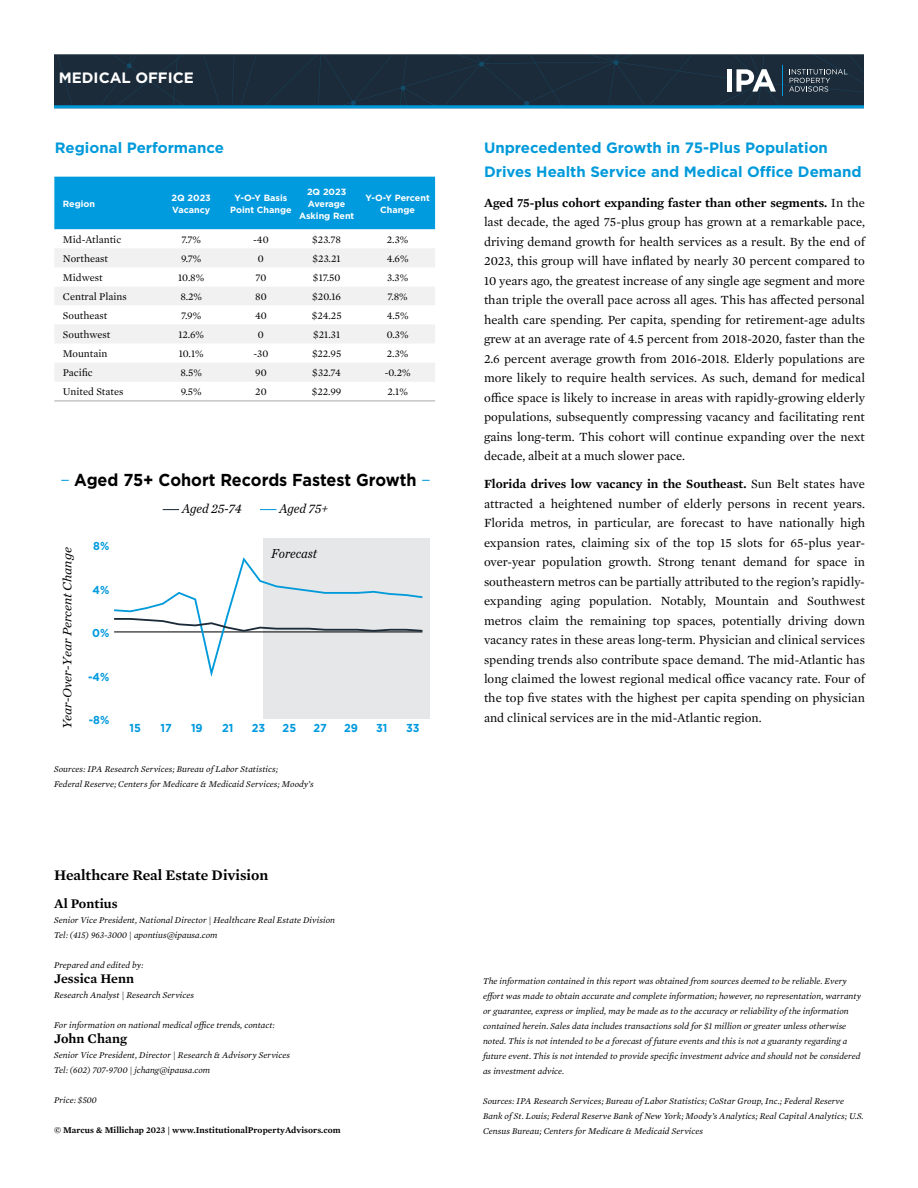
<style>
.page{position:relative;width:918px;height:1188px;background:#fff}
.page>*{position:absolute;margin:0;border:0;box-sizing:border-box;transform-origin:0 0}
.t1{font:700 17.25px "Gotham";color:#000;scale:.94 1}
.t2{font:700 15px/24px "Gotham";color:#009ada}
.t3{font:600 15px "Mercury Text G1";color:#000}
.t4{font:700 15px "Gotham";color:#fff}
.t5{font:600 13.5px "Mercury Text G1";letter-spacing:.005em;color:#000}
.t6{font:italic 13.5px "Chronicle Text G1";color:#000;scale:.94 1}
.t7{font:12.75px/19.5px "Mercury Text G1";color:#000;text-align:justify}
.t8{font:italic 12.6px "Chronicle Text G1";color:#000;scale:1.07 1}
.t9{font:700 11.55px "Gotham";color:#009ade;scale:.94 1}
.t10{font:10.5px "Mercury Text G1";color:#000}
.t11{font:italic 9px/15px "Mercury Text G1";letter-spacing:.005em;color:#000}
.t12{font:700 9px/12px "Gotham";color:#fff;text-align:center}
.t13{font:600 9px "Mercury Text G1";letter-spacing:.005em;color:#000}
.s1{font-weight:600}
</style>
<div class="page">
<div style="left:54px;top:177px;width:381px;height:52px;background:#009ade"></div>
<svg style="left:55px;top:249px;width:380px;height:133px;fill:#f1f1f2"></svg>
<hr style="left:54px;top:401px;width:100px;height:1px;background:#a7a9ac">
<hr style="left:154px;top:401px;width:75px;height:1px;background:#a7a9ac">
<hr style="left:229px;top:401px;width:64px;height:1px;background:#a7a9ac">
<hr style="left:293px;top:401px;width:67px;height:1px;background:#a7a9ac">
<hr style="left:360px;top:401px;width:75px;height:1px;background:#a7a9ac">
<div style="left:263px;top:538px;width:167px;height:181px;background:#e6e7e8"></div>
<svg style="left:114px;top:557px;width:309px;height:120px"></svg>
<svg style="left:163px;top:509px;width:16px;height:1px"></svg>
<svg style="left:260px;top:509px;width:17px;height:1px"></svg>
<svg style="left:54px;top:54px;width:810px;height:51px"></svg>
<hr style="left:783px;top:65px;width:1px;height:31px;background:#009ade">
<hr style="left:54px;top:105px;width:810px;height:3px;background:#009ada">
<p class="t4" style="left:59px;top:68px;width:137px">MEDICAL OFFICE</p>
<p class="t2" style="left:55px;top:136px;width:170px">Regional Performance</p>
<p class="t12" style="left:63px;top:197px;width:34px">Region</p>
<p class="t12" style="left:172px;top:191px;width:41px;text-align:left">2Q 2023<br>Vacancy</p>
<p class="t12" style="left:230px;top:191px;width:63px">Y-O-Y Basis<br>Point Change</p>
<p class="t12" style="left:299px;top:185px;width:57px">2Q 2023<br>Average<br>Asking Rent</p>
<p class="t12" style="left:366px;top:191px;width:66px">Y-O-Y Percent<br>Change</p>
<p class="t10" style="left:63px;top:232px;width:60px">Mid-Atlantic</p>
<p class="t10" style="left:181px;top:232px;width:21px">7.7%</p>
<p class="t10" style="left:253px;top:232px;width:17px">-40</p>
<p class="t10" style="left:312px;top:232px;width:30px">$23.78</p>
<p class="t10" style="left:387px;top:232px;width:23px">2.3%</p>
<p class="t10" style="left:63px;top:251px;width:47px">Northeast</p>
<p class="t10" style="left:181px;top:251px;width:22px">9.7%</p>
<p class="t10" style="left:258px;top:251px;width:8px">0</p>
<p class="t10" style="left:313px;top:251px;width:30px">$23.21</p>
<p class="t10" style="left:387px;top:251px;width:23px">4.6%</p>
<p class="t10" style="left:63px;top:270px;width:41px">Midwest</p>
<p class="t10" style="left:178px;top:270px;width:28px">10.8%</p>
<p class="t10" style="left:255px;top:270px;width:13px">70</p>
<p class="t10" style="left:313px;top:270px;width:29px">$17.50</p>
<p class="t10" style="left:387px;top:270px;width:22px">3.3%</p>
<p class="t10" style="left:63px;top:289px;width:65px">Central Plains</p>
<p class="t10" style="left:180px;top:289px;width:23px">8.2%</p>
<p class="t10" style="left:255px;top:289px;width:13px">80</p>
<p class="t10" style="left:312px;top:289px;width:30px">$20.16</p>
<p class="t10" style="left:388px;top:289px;width:22px">7.8%</p>
<p class="t10" style="left:63px;top:308px;width:46px">Southeast</p>
<p class="t10" style="left:181px;top:308px;width:22px">7.9%</p>
<p class="t10" style="left:255px;top:308px;width:13px">40</p>
<p class="t10" style="left:312px;top:308px;width:31px">$24.25</p>
<p class="t10" style="left:387px;top:308px;width:23px">4.5%</p>
<p class="t10" style="left:63px;top:327px;width:49px">Southwest</p>
<p class="t10" style="left:178px;top:327px;width:27px">12.6%</p>
<p class="t10" style="left:258px;top:327px;width:8px">0</p>
<p class="t10" style="left:313px;top:327px;width:29px">$21.31</p>
<p class="t10" style="left:387px;top:327px;width:23px">0.3%</p>
<p class="t10" style="left:63px;top:346px;width:46px">Mountain</p>
<p class="t10" style="left:179px;top:346px;width:26px">10.1%</p>
<p class="t10" style="left:254px;top:346px;width:16px">-30</p>
<p class="t10" style="left:312px;top:346px;width:31px">$22.95</p>
<p class="t10" style="left:387px;top:346px;width:23px">2.3%</p>
<p class="t10" style="left:63px;top:365px;width:31px">Pacific</p>
<p class="t10" style="left:181px;top:365px;width:23px">8.5%</p>
<p class="t10" style="left:255px;top:365px;width:13px">90</p>
<p class="t10" style="left:312px;top:365px;width:30px">$32.74</p>
<p class="t10" style="left:385px;top:365px;width:27px">-0.2%</p>
<p class="t10" style="left:63px;top:384px;width:62px">United States</p>
<p class="t10" style="left:181px;top:384px;width:22px">9.5%</p>
<p class="t10" style="left:255px;top:384px;width:13px">20</p>
<p class="t10" style="left:312px;top:384px;width:31px">$22.99</p>
<p class="t10" style="left:388px;top:384px;width:22px">2.1%</p>
<h1 class="t1" style="left:74px;top:468px;width:366px">Aged 75+ Cohort Records Fastest Growth</h1>
<p class="t8" style="left:58px;top:729px;width:171px;rotate:-90deg">Year-Over-Year Percent Change</p>
<p class="t9" style="left:93px;top:539px;width:19px">8%</p>
<p class="t9" style="left:93px;top:582px;width:19px">4%</p>
<p class="t9" style="left:92px;top:625px;width:20px">0%</p>
<p class="t9" style="left:88px;top:669px;width:24px">-4%</p>
<p class="t9" style="left:89px;top:712px;width:23px">-8%</p>
<p class="t6" style="left:182px;top:498px;width:65px">Aged 25-74</p>
<p class="t6" style="left:279px;top:498px;width:54px">Aged 75+</p>
<p class="t6" style="left:271px;top:543px;width:51px">Forecast</p>
<p class="t9" style="left:130px;top:720px;width:14px">15</p>
<p class="t9" style="left:160px;top:720px;width:13px">17</p>
<p class="t9" style="left:191px;top:720px;width:14px">19</p>
<p class="t9" style="left:222px;top:720px;width:14px">21</p>
<p class="t9" style="left:252px;top:720px;width:16px">23</p>
<p class="t9" style="left:283px;top:720px;width:16px">25</p>
<p class="t9" style="left:314px;top:720px;width:16px">27</p>
<p class="t9" style="left:344px;top:720px;width:16px">29</p>
<p class="t9" style="left:376px;top:720px;width:14px">31</p>
<p class="t9" style="left:406px;top:720px;width:16px">33</p>
<p class="t11" style="left:54px;top:761px;width:261px">Sources: IPA Research Services; Bureau of Labor Statistics;<br>Federal Reserve; Centers for Medicare &amp; Medicaid Services; Moody’s</p>
<p class="t3" style="left:54px;top:864px;width:216px">Healthcare Real Estate Division</p>
<p class="t5" style="left:54px;top:894px;width:65px">Al Pontius</p>
<p class="t11" style="left:54px;top:912px;width:283px">Senior Vice President, National Director | Healthcare Real Estate Division<br>Tel: (415) 963-3000 | apontius@ipausa.com</p>
<p class="t11" style="left:54px;top:957px;width:91px">Prepared and edited by:</p>
<p class="t5" style="left:54px;top:969px;width:82px">Jessica Henn</p>
<p class="t11" style="left:54px;top:987px;width:142px">Research Analyst | Research Services</p>
<p class="t11" style="left:54px;top:1017px;width:222px">For information on national medical office trends, contact:</p>
<p class="t5" style="left:54px;top:1029px;width:75px">John Chang</p>
<p class="t11" style="left:54px;top:1047px;width:238px">Senior Vice President, Director | Research &amp; Advisory Services<br>Tel: (602) 707-9700 | jchang@ipausa.com</p>
<p class="t11" style="left:54px;top:1092px;width:44px">Price: $500</p>
<p class="t13" style="left:54px;top:1124px;width:288px">© Marcus &amp; Millichap 2023 | www.InstitutionalPropertyAdvisors.com</p>
<p class="t2" style="left:484px;top:136px;width:379px">Unprecedented Growth in 75-Plus Population<br>Drives Health Service and Medical Office Demand</p>
<p class="t7" style="left:484px;top:192px;width:383px"><span class="s1">Aged 75-plus cohort expanding faster than other segments.</span> In the last decade, the aged 75-plus group has grown at a remarkable pace, driving demand growth for health services as a result. By the end of 2023, this group will have inflated by nearly 30 percent compared to 10 years ago, the greatest increase of any single age segment and more than triple the overall pace across all ages. This has affected personal health care spending. Per capita, spending for retirement-age adults grew at an average rate of 4.5 percent from 2018-2020, faster than the 2.6 percent average growth from 2016-2018. Elderly populations are more likely to require health services. As such, demand for medical office space is likely to increase in areas with rapidly-growing elderly populations, subsequently compressing vacancy and facilitating rent gains long-term. This cohort will continue expanding over the next decade, albeit at a much slower pace.</p>
<p class="t7" style="left:484px;top:473px;width:383px"><span class="s1">Florida drives low vacancy in the Southeast.</span> Sun Belt states have attracted a heightened number of elderly persons in recent years.<br>Florida metros, in particular, are forecast to have nationally high expansion rates, claiming six of the top 15 slots for 65-plus year&shy;over-year population growth. Strong tenant demand for space in southeastern metros can be partially attributed to the region’s rapidly&shy;expanding aging population. Notably, Mountain and Southwest metros claim the remaining top spaces, potentially driving down vacancy rates in these areas long-term. Physician and clinical services spending trends also contribute space demand. The mid-Atlantic has long claimed the lowest regional medical office vacancy rate. Four of the top five states with the highest per capita spending on physician and clinical services are in the mid-Atlantic region.</p>
<p class="t11" style="left:483px;top:973px;width:380px">The information contained in this report was obtained from sources deemed to be reliable. Every effort was made to obtain accurate and complete information; however, no representation, warranty or guarantee, express or implied, may be made as to the accuracy or reliability of the information contained herein. Sales data includes transactions sold for $1 million or greater unless otherwise noted. This is not intended to be a forecast of future events and this is not a guaranty regarding a future event. This is not intended to provide specific investment advice and should not be considered as investment advice.</p>
<p class="t11" style="left:483px;top:1093px;width:382px">Sources: IPA Research Services; Bureau of Labor Statistics; CoStar Group, Inc.; Federal Reserve<br>Bank of St. Louis; Federal Reserve Bank of New York; Moody’s Analytics; Real Capital Analytics; U.S.<br>Census Bureau; Centers for Medicare &amp; Medicaid Services</p>
</div>
